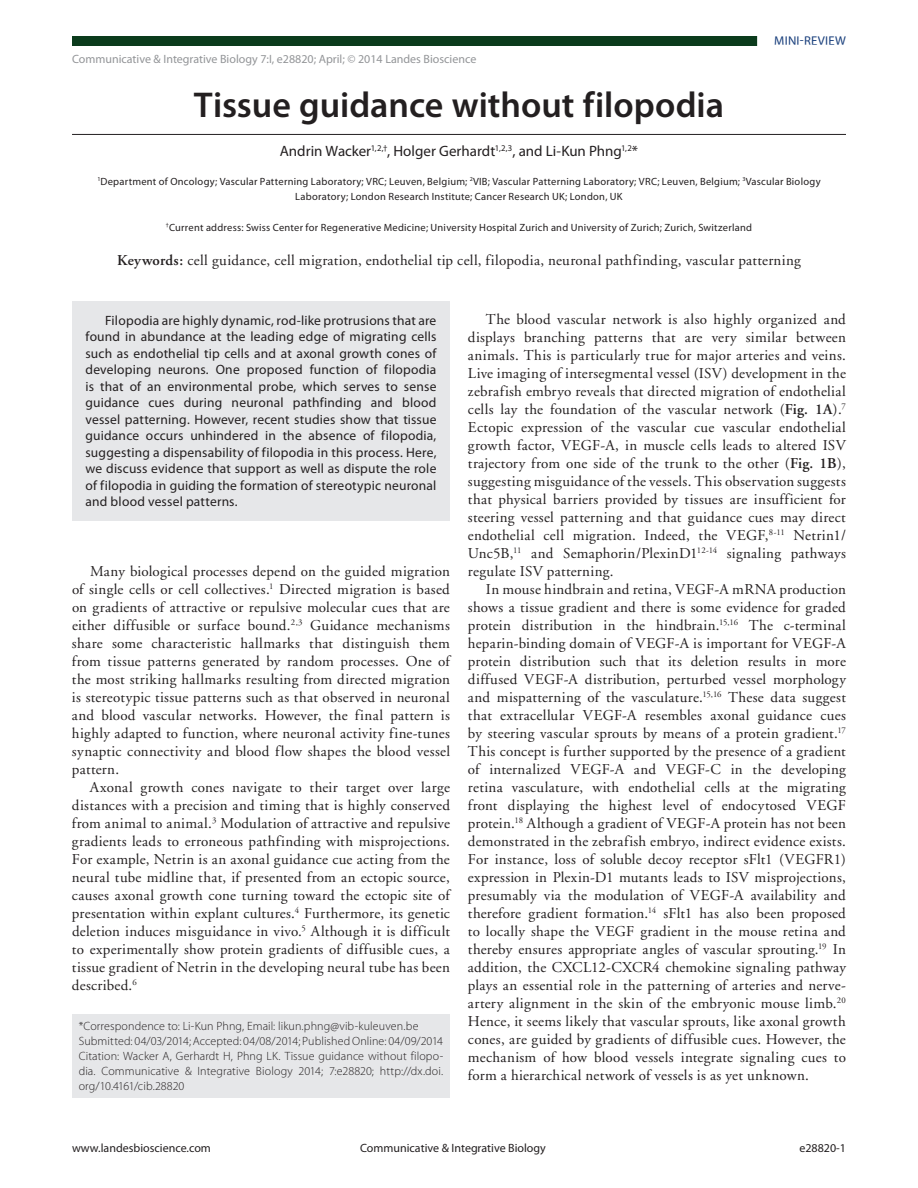
<style>
.page{position:relative;width:918px;height:1188px;background:#fff}
.page>*{position:absolute;margin:0;border:0;box-sizing:border-box;transform-origin:0 0}
.t1{font:600 36px "Myriad Pro";color:#231f20}
.t2{font:15px/18px "Adobe Garamond";letter-spacing:.02em;color:#231f20;text-align:justify}
.t3{font:15px "Myriad Pro";color:#231f20}
.t4{font:13.5px/16.5px "Myriad Pro";letter-spacing:.015em;color:#231f20;text-align:justify}
.t5{font:12.75px "Myriad Pro";letter-spacing:.02em;color:#193f7c}
.t6{font:300 12px/15px "Myriad Pro";letter-spacing:.01em;color:#231f20}
.t7{font:12px "Myriad Pro";color:#939598}
.t8{font:12px "Myriad Pro";color:#231f20}
.t9{font:10.5px/15px "Myriad Pro";letter-spacing:.02em;color:#231f20;text-align:center}
.s1{font-weight:600}
</style>
<div class="page">
<div style="left:72px;top:36px;width:774px;height:10px;background:#0b3b1c"></div>
<svg style="left:757px;top:36px;width:89px;height:10px"></svg>
<div style="left:72px;top:1014px;width:378px;height:84px;background:#e6e7e9"></div>
<hr style="left:72px;top:134px;width:774px;height:1px;background:#231f20">
<div style="left:72px;top:301px;width:378px;height:220px;background:#e6e7e9"></div>
<p class="t7" style="left:72px;top:52px;width:406px">Communicative &amp; I ntegrative Biology 7:I, e28820; April; © 2014 Landes Bioscience</p>
<p class="t5" style="left:774px;top:33px;width:73px">Mini-Review</p>
<h1 class="t1" style="left:194px;top:82px;width:532px">Tissue guidance without filopodia</h1>
<p class="t3" style="left:280px;top:142px;width:360px">Andrin Wacker<sup>1,2,†</sup>, Holger Gerhardt<sup>1,2,3</sup>, and Li-Kun Phng<sup>1,2</sup>*</p>
<p class="t9" style="left:97px;top:173px;width:725px"><sup>1</sup>Department of Oncology; Vascular Patterning Laboratory; VRC; Leuven, Belgium; <sup>2</sup>VI B; Vascular Patterning Laboratory; VRC; Leuven, Belgium; <sup>3</sup>Vascular Biology<br>Laboratory; London Research Institute; Cancer Research UK; London, UK</p>
<p class="t9" style="left:166px;top:220px;width:588px"><sup>†</sup>Current address: Swiss Center for Regenerative Medicine; University Hospital Zurich and University of Zurich; Zurich, Switzerland</p>
<p class="t2" style="left:117px;top:252px;width:685px"><span class="s1">Keywords:</span> cell guidance, cell migration, endothelial tip cell, filopodia, neuronal pathfinding, vascular patterning</p>
<p class="t4" style="left:86px;top:312px;width:352px;text-indent:19px">Filopodia are highly dynamic, rod-like protrusions that are found in abundance at the leading edge of migrating cells such as endothelial tip cells and at axonal growth cones of developing neurons. One proposed function of filopodia is that of an environmental probe, which serves to sense guidance cues during neuronal pathfinding and blood vessel patterning. However, recent studies show that tissue guidance occurs unhindered in the absence of filopodia, suggesting a dispensability of filopodia in this process. Here, we discuss evidence that support as well as dispute the role of filopodia in guiding the formation of stereotypic neuronal and blood vessel patterns.</p>
<p class="t2" style="left:72px;top:563px;width:380px;text-indent:18px">Many biological processes depend on the guided migration of single cells or cell collectives.<sup>1</sup> Directed migration is based on gradients of attractive or repulsive molecular cues that are either diffusible or surface bound.<sup>2,3</sup> Guidance mechanisms share some characteristic hallmarks that distinguish them from tissue patterns generated by random processes. One of the most striking hallmarks resulting from directed migration is stereotypic tissue patterns such as that observed in neuronal and blood vascular networks. However, the final pattern is highly adapted to function, where neuronal activity fine-tunes synaptic connectivity and blood flow shapes the blood vessel pattern.</p>
<p class="t2" style="left:72px;top:779px;width:380px;text-indent:18px">Axonal growth cones navigate to their target over large distances with a precision and timing that is highly conserved from animal to animal.<sup>3</sup> Modulation of attractive and repulsive gradients leads to erroneous pathfinding with misprojections.<br>For example, Netrin is an axonal guidance cue acting from the neural tube midline that, if presented from an ectopic source, causes axonal growth cone turning toward the ectopic site of presentation within explant cultures.<sup>4</sup> Furthermore, its genetic deletion induces misguidance in vivo.<sup>5</sup> Although it is difficult to experimentally show protein gradients of diffusible cues, a tissue gradient of Netrin in the developing neural tube has been described.<sup>6</sup></p>
<p class="t6" style="left:79px;top:1018px;width:366px">*Correspondence to: Li-Kun Phng, Email: likun.phng@vib-kuleuven.be Submitted: 04/03/2014; Accepted: 04/08/2014; Published Online: 04/09/2014<br>Citation: Wacker A, Gerhardt H, Phng LK. Tissue guidance without filopo&shy;dia. Communicative &amp; Integrative Biology 2014; 7:e28820; http://dx.doi. org/10.4161/cib.28820</p>
<p class="t2" style="left:468px;top:311px;width:380px;text-indent:18px">The blood vascular network is also highly organized and displays branching patterns that are very similar between animals. This is particularly true for major arteries and veins.<br>Live imaging of intersegmental vessel (ISV) development in the zebrafish embryo reveals that directed migration of endothelial cells lay the foundation of the vascular network (<span class="s1">Fig. 1A</span>).<sup>7<br></sup>Ectopic expression of the vascular cue vascular endothelial growth factor, VEGF-A, in muscle cells leads to altered ISV trajectory from one side of the trunk to the other (<span class="s1">Fig. 1B</span>), suggesting misguidance of the vessels. This observation suggests that physical barriers provided by tissues are insufficient for steering vessel patterning and that guidance cues may direct endothelial cell migration. Indeed, the VEGF,<sup>8-11</sup> Netrin1/ Unc5B,<sup>11</sup> and Semaphorin/PlexinD1<sup>12-14</sup> signaling pathways regulate ISV patterning.</p>
<p class="t2" style="left:468px;top:581px;width:380px;text-indent:18px">In mouse hindbrain and retina, VEGF-A mRNA production shows a tissue gradient and there is some evidence for graded protein distribution in the hindbrain.<sup>15,16</sup> The c-terminal heparin-binding domain of VEGF-A is important for VEGF-A protein distribution such that its deletion results in more diffused VEGF-A distribution, perturbed vessel morphology and mispatterning of the vasculature.<sup>15,16</sup> These data suggest that extracellular VEGF-A resembles axonal guidance cues by steering vascular sprouts by means of a protein gradient.<sup>17<br></sup>This concept is further supported by the presence of a gradient of internalized VEGF-A and VEGF-C in the developing retina vasculature, with endothelial cells at the migrating front displaying the highest level of endocytosed VEGF protein.<sup>18</sup> Although a gradient of VEGF-A protein has not been demonstrated in the zebrafish embryo, indirect evidence exists.<br>For instance, loss of soluble decoy receptor sFlt1 (VEGFR1) expression in Plexin-D1 mutants leads to ISV misprojections, presumably via the modulation of VEGF-A availability and therefore gradient formation.<sup>14</sup> sFlt1 has also been proposed to locally shape the VEGF gradient in the mouse retina and thereby ensures appropriate angles of vascular sprouting.<sup>19</sup> In addition, the CXCL12-CXCR4 chemokine signaling pathway plays an essential role in the patterning of arteries and nerve&shy;artery alignment in the skin of the embryonic mouse limb.<sup>20<br></sup>Hence, it seems likely that vascular sprouts, like axonal growth cones, are guided by gradients of diffusible cues. However, the mechanism of how blood vessels integrate signaling cues to form a hierarchical network of vessels is as yet unknown.</p>
<p class="t8" style="left:72px;top:1141px;width:140px">www.landesbioscience.com</p>
<p class="t8" style="left:360px;top:1141px;width:187px">Communicative &amp; I ntegrative Biology</p>
<p class="t8" style="left:799px;top:1141px;width:48px">e28820-1</p>
</div>
